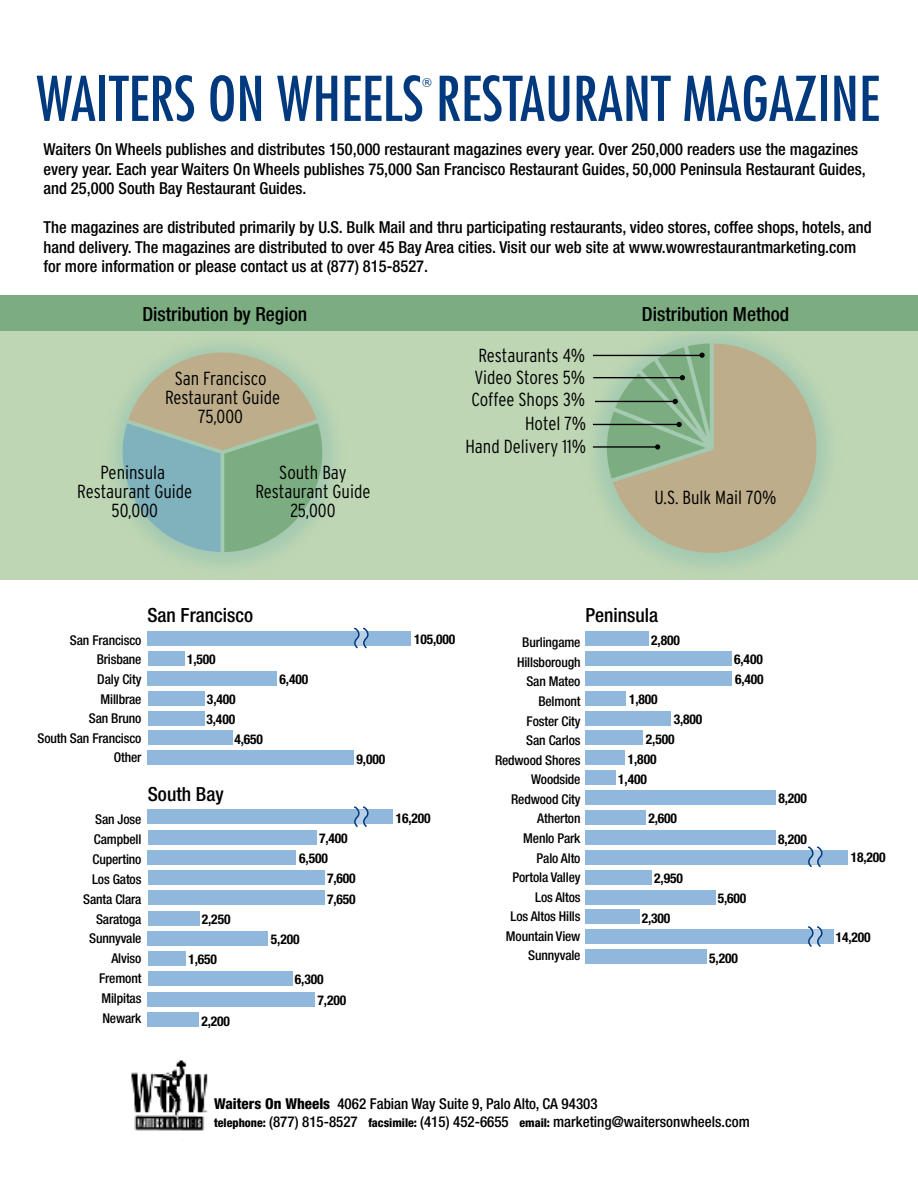
<style>
.page{position:relative;width:918px;height:1188px;background:#fff}
.page>*{position:absolute;margin:0;border:0;box-sizing:border-box;transform-origin:0 0}
.t1{font:condensed 60px "Futura";color:#00397d}
.t2{font:500 condensed 19.5px "Helvetica Neue";color:#000}
.t3{font:300 condensed 18.9px/18.9px "Interstate";color:#000;text-align:center}
.t4{font:500 condensed 16.5px/19.5px "Helvetica Neue";color:#000}
.t5{font:500 condensed 15px/18px "Helvetica Neue";color:#000}
.t6{font:500 condensed 13.5px/19.5px "Helvetica Neue";letter-spacing:-.01em;color:#000;text-align:right}
.t7{font:700 condensed 13.5px/19.4px "Helvetica Neue";letter-spacing:-.01em;color:#000}
.t8{font:10.5px "Verdana";color:#00397d}
.s1{font-weight:800}
.s2{font-weight:800;font-size:12px}
</style>
<div class="page">
<img style="left:131px;top:1060px;width:77px;height:71px">
<div style="left:0;top:331px;width:918px;height:248px;background:#bed6b3"></div>
<div style="left:0;top:296px;width:918px;height:35px;background:#7cad81"></div>
<img style="left:95px;top:344px;width:258px;height:236px">
<svg style="left:123px;top:349px;width:199px;height:203px"></svg>
<hr style="left:593px;top:377px;width:89px;height:1px;background:#000">
<hr style="left:593px;top:355px;width:109px;height:1px;background:#000">
<hr style="left:595px;top:401px;width:80px;height:1px;background:#000">
<hr style="left:593px;top:424px;width:86px;height:1px;background:#000">
<hr style="left:593px;top:446px;width:65px;height:2px;background:#000">
<svg style="left:607px;top:343px;width:210px;height:210px"></svg>
<div style="left:148px;top:810px;width:245px;height:14px;background:#90b7dc"></div>
<div style="left:148px;top:830px;width:168px;height:15px;background:#90b7dc"></div>
<div style="left:148px;top:850px;width:148px;height:15px;background:#90b7dc"></div>
<div style="left:148px;top:870px;width:176px;height:15px;background:#90b7dc"></div>
<div style="left:148px;top:891px;width:176px;height:14px;background:#90b7dc"></div>
<div style="left:148px;top:911px;width:52px;height:15px;background:#90b7dc"></div>
<div style="left:148px;top:931px;width:120px;height:15px;background:#90b7dc"></div>
<div style="left:148px;top:951px;width:38px;height:15px;background:#90b7dc"></div>
<div style="left:148px;top:972px;width:144px;height:14px;background:#90b7dc"></div>
<div style="left:148px;top:992px;width:167px;height:15px;background:#90b7dc"></div>
<div style="left:148px;top:1012px;width:51px;height:15px;background:#90b7dc"></div>
<div style="left:148px;top:631px;width:263px;height:15px;background:#90b7dc"></div>
<div style="left:148px;top:651px;width:36px;height:15px;background:#90b7dc"></div>
<div style="left:148px;top:671px;width:129px;height:15px;background:#90b7dc"></div>
<div style="left:148px;top:691px;width:57px;height:15px;background:#90b7dc"></div>
<div style="left:148px;top:711px;width:56px;height:14px;background:#90b7dc"></div>
<div style="left:148px;top:731px;width:84px;height:14px;background:#90b7dc"></div>
<div style="left:148px;top:750px;width:206px;height:15px;background:#90b7dc"></div>
<div style="left:585px;top:631px;width:63px;height:15px;background:#90b7dc"></div>
<div style="left:585px;top:651px;width:147px;height:15px;background:#90b7dc"></div>
<div style="left:585px;top:671px;width:147px;height:15px;background:#90b7dc"></div>
<div style="left:585px;top:691px;width:41px;height:15px;background:#90b7dc"></div>
<div style="left:585px;top:711px;width:86px;height:14px;background:#90b7dc"></div>
<div style="left:585px;top:731px;width:58px;height:14px;background:#90b7dc"></div>
<div style="left:585px;top:750px;width:40px;height:15px;background:#90b7dc"></div>
<div style="left:585px;top:770px;width:31px;height:15px;background:#90b7dc"></div>
<div style="left:585px;top:790px;width:191px;height:15px;background:#90b7dc"></div>
<div style="left:585px;top:810px;width:61px;height:15px;background:#90b7dc"></div>
<div style="left:585px;top:830px;width:190px;height:15px;background:#90b7dc"></div>
<div style="left:585px;top:850px;width:263px;height:15px;background:#90b7dc"></div>
<div style="left:585px;top:870px;width:67px;height:14px;background:#90b7dc"></div>
<div style="left:585px;top:890px;width:131px;height:14px;background:#90b7dc"></div>
<div style="left:585px;top:910px;width:55px;height:14px;background:#90b7dc"></div>
<div style="left:585px;top:929px;width:249px;height:15px;background:#90b7dc"></div>
<div style="left:585px;top:949px;width:122px;height:15px;background:#90b7dc"></div>
<svg style="left:354px;top:627px;width:15px;height:22px"></svg>
<svg style="left:808px;top:846px;width:15px;height:21px"></svg>
<svg style="left:808px;top:926px;width:15px;height:21px"></svg>
<svg style="left:352px;top:806px;width:18px;height:21px"></svg>
<h1 class="t1" style="left:37px;top:61px;width:845px">WAITERS ON WHEELS RESTAURANT MAGAZINE</h1>
<p class="t8" style="left:422px;top:75px;width:12px">®</p>
<p class="t4" style="left:44px;top:139px;width:824px">Waiters On Wheels publishes and distributes 150,000 restaurant magazines every year. Over 250,000 readers use the magazines every year. Each year Waiters On Wheels publishes 75,000 San Francisco Restaurant Guides, 50,000 Peninsula Restaurant Guides, and 25,000 South Bay Restaurant Guides.</p>
<p class="t4" style="left:44px;top:217px;width:830px">The magazines are distributed primarily by U.S. Bulk Mail and thru participating restaurants, video stores, coffee shops, hotels, and hand delivery. The magazines are distributed to over 45 Bay Area cities. Visit our web site at www.wowrestaurantmarketing.com for more information or please contact us at (877) 815-8527.</p>
<p class="t2" style="left:142px;top:302px;width:166px">Distribution by Region</p>
<p class="t2" style="left:642px;top:302px;width:149px">Distribution Method</p>
<p class="t3" style="left:165px;top:369px;width:117px">San Francisco<br>Restaurant Guide<br>75,000</p>
<p class="t3" style="left:77px;top:462px;width:117px">Peninsula<br>Restaurant Guide<br>50,000</p>
<p class="t3" style="left:255px;top:462px;width:117px">South Bay<br>Restaurant Guide<br>25,000</p>
<p class="t3" style="left:478px;top:346px;width:108px">Restaurants 4%</p>
<p class="t3" style="left:474px;top:367px;width:112px">Video Stores 5%</p>
<p class="t3" style="left:472px;top:390px;width:115px">Coffee Shops 3%</p>
<p class="t3" style="left:525px;top:414px;width:63px">Hotel 7%</p>
<p class="t3" style="left:465px;top:437px;width:122px">Hand Delivery 11%</p>
<p class="t3" style="left:655px;top:487px;width:123px">U.S. Bulk Mail 70%</p>
<p class="t2" style="left:147px;top:603px;width:107px">San Francisco</p>
<p class="t2" style="left:585px;top:603px;width:74px">Peninsula</p>
<p class="t7" style="left:414px;top:630px;width:43px">105,000</p>
<p class="t6" style="left:38px;top:630px;width:105px">San Francisco<br>Brisbane<br>Daly City<br>Millbrae<br>San Bruno<br>South San Francisco<br>Other</p>
<p class="t6" style="left:495px;top:633px;width:87px">Burlingame<br>Hillsborough<br>San Mateo<br>Belmont<br>Foster City<br>San Carlos<br>Redwood Shores<br>Woodside<br>Redwood City<br>Atherton<br>Menlo Park<br>Palo Alto<br>Portola Valley<br>Los Altos<br>Los Altos Hills<br>Mountain View<br>Sunnyvale</p>
<p class="t7" style="left:187px;top:650px;width:30px">1,500</p>
<p class="t7" style="left:280px;top:669px;width:30px">6,400</p>
<p class="t7" style="left:207px;top:690px;width:31px">3,400<br>3,400</p>
<p class="t7" style="left:235px;top:730px;width:30px">4,650</p>
<p class="t7" style="left:357px;top:750px;width:30px">9,000</p>
<p class="t2" style="left:148px;top:782px;width:77px">South Bay</p>
<p class="t7" style="left:396px;top:808px;width:36px">16,200</p>
<p class="t6" style="left:83px;top:810px;width:60px">San Jose<br>Campbell<br>Cupertino<br>Los Gatos<br>Santa Clara<br>Saratoga<br>Sunnyvale<br>Alviso<br>Fremont<br>Milpitas<br>Newark</p>
<p class="t7" style="left:299px;top:828px;width:50px;line-height:20px;text-indent:20px">7,400<br>6,500</p>
<p class="t7" style="left:327px;top:867px;width:30px;line-height:20.9px">7,600<br>7,650</p>
<p class="t7" style="left:202px;top:910px;width:30px">2,250</p>
<p class="t7" style="left:271px;top:930px;width:30px">5,200</p>
<p class="t7" style="left:188px;top:949px;width:30px">1,650</p>
<p class="t7" style="left:318px;top:969px;width:30px;line-height:20.5px;text-indent:-23px">6,300<br>7,200</p>
<p class="t7" style="left:202px;top:1011px;width:30px">2,200</p>
<p class="t7" style="left:651px;top:630px;width:30px">2,800</p>
<p class="t7" style="left:629px;top:690px;width:30px">1,800</p>
<p class="t7" style="left:674px;top:709px;width:30px">3,800</p>
<p class="t7" style="left:646px;top:730px;width:30px">2,500</p>
<p class="t7" style="left:628px;top:750px;width:30px">1,800</p>
<p class="t7" style="left:618px;top:769px;width:30px">1,400</p>
<p class="t7" style="left:648px;top:808px;width:30px">2,600</p>
<p class="t7" style="left:734px;top:650px;width:31px">6,400<br>6,400</p>
<p class="t7" style="left:654px;top:868px;width:30px">2,950</p>
<p class="t7" style="left:642px;top:908px;width:30px">2,300</p>
<p class="t7" style="left:718px;top:888px;width:30px">5,600</p>
<p class="t7" style="left:709px;top:948px;width:30px">5,200</p>
<p class="t7" style="left:778px;top:789px;width:30px">8,200</p>
<p class="t7" style="left:778px;top:829px;width:30px">8,200</p>
<p class="t5" style="left:214px;top:1095px;width:537px"><span class="s1">Waiters On Wheels</span> 4062 Fabian Way Suite 9, Palo Alto, CA 94303<br><span class="s2">telephone:</span> (877) 815-8527 <span class="s2">facsimile:</span> (415) 452-6655 <span class="s2">email:</span> marketing@waitersonwheels.com</p>
<p class="t7" style="left:851px;top:848px;width:36px">18,200</p>
<p class="t7" style="left:836px;top:928px;width:36px">14,200</p>
</div>
